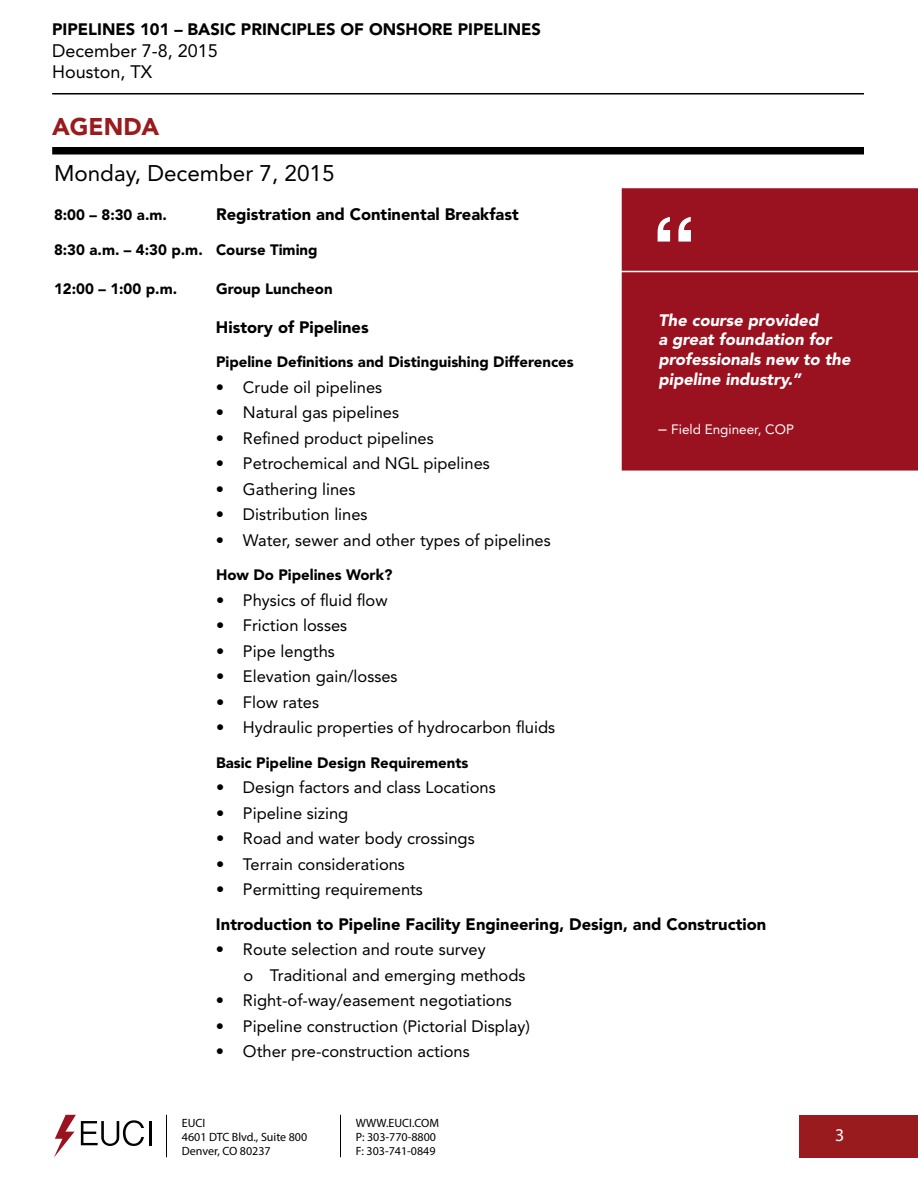
<style>
.page{position:relative;width:918px;height:1188px;background:#fff}
.page>*{position:absolute;margin:0;border:0;box-sizing:border-box;transform-origin:0 0}
.t1{font:900 24px "Avenir LT Std";color:#991b1e}
.t2{font:22.5px "Avenir LT Std";color:#000}
.t3{font:18px/21.6px "Avenir LT Std";color:#000}
.t4{font:18px "Myriad Pro";color:#fff}
.t5{font:16.5px/25.5px "Avenir LT Std";color:#000}
.t6{font:900 16.5px "Avenir LT Std";color:#000}
.t7{font:italic 900 16.5px/19.8px "Avenir LT Std";color:#fff}
.t8{font:900 15px "Avenir LT Std";color:#000}
.t9{font:13.5px "Avenir LT Std";color:#fff}
.t10{font:12px/14.4px "Myriad Pro";color:#000}
.s1{font-size:16.5px}
</style>
<div class="page">
<hr style="left:52px;top:93px;width:812px;height:1px;background:#000">
<div style="left:799px;top:1115px;width:119px;height:42px;background:#991b1e"></div>
<hr style="left:149px;top:1121px;width:3px;height:24px;background:#000">
<svg style="left:54px;top:1115px;width:90px;height:43px"></svg>
<hr style="left:166px;top:1115px;width:1px;height:42px;background:#000">
<hr style="left:340px;top:1115px;width:1px;height:42px;background:#000">
<div style="left:52px;top:147px;width:812px;height:7px;background:#000"></div>
<div style="left:622px;top:188px;width:296px;height:283px;background:#9a1220"></div>
<hr style="left:612px;top:271px;width:306px;height:1px;background:#fff">
<svg style="left:658px;top:217px;width:33px;height:25px"></svg>
<p class="t6" style="left:52px;top:19px;width:490px">PIPELINES 101 – BASIC PRINCIPLES OF ONSHORE PIPELINES</p>
<p class="t3" style="left:52px;top:40px;width:167px">December 7-8, 2015<br>Houston, TX</p>
<h1 class="t1" style="left:52px;top:113px;width:109px">AGENDA</h1>
<h2 class="t2" style="left:54px;top:161px;width:282px">Monday, December 7, 2015</h2>
<p class="t8" style="left:54px;top:206px;width:114px">8:00 – 8:30 a.m.</p>
<p class="t6" style="left:216px;top:205px;width:304px">Registration and Continental Breakfast</p>
<p class="t8" style="left:54px;top:241px;width:265px">8:30 a.m. – 4:30 p.m. Course Timing</p>
<p class="t8" style="left:54px;top:280px;width:125px">12:00 – 1:00 p.m.</p>
<p class="t8" style="left:216px;top:280px;width:118px">Group Luncheon</p>
<p class="t6" style="left:216px;top:317px;width:154px">History of Pipelines</p>
<p class="t8" style="left:216px;top:353px;width:359px">Pipeline Definitions and Distinguishing Differences</p>
<p class="t5" style="left:216px;top:375px;width:168px">• Crude oil pipelines</p>
<p class="t5" style="left:216px;top:400px;width:185px">• Natural gas pipelines</p>
<p class="t5" style="left:216px;top:426px;width:219px">• Refined product pipelines</p>
<p class="t5" style="left:216px;top:451px;width:275px">• Petrochemical and NGL pipelines</p>
<p class="t5" style="left:216px;top:477px;width:141px">• Gathering lines</p>
<p class="t5" style="left:216px;top:502px;width:153px">• Distribution lines</p>
<p class="t5" style="left:216px;top:528px;width:336px">• Water, sewer and other types of pipelines</p>
<p class="t8" style="left:216px;top:566px;width:178px">How Do Pipelines Work?</p>
<p class="t5" style="left:216px;top:588px;width:173px">• Physics of fluid flow</p>
<p class="t5" style="left:216px;top:613px;width:133px">• Friction losses</p>
<p class="t5" style="left:216px;top:639px;width:120px">• Pipe lengths</p>
<p class="t5" style="left:216px;top:664px;width:183px">• Elevation gain/losses</p>
<p class="t5" style="left:216px;top:690px;width:105px">• Flow rates</p>
<p class="t5" style="left:216px;top:715px;width:341px">• Hydraulic properties of hydrocarbon fluids</p>
<p class="t8" style="left:216px;top:754px;width:254px">Basic Pipeline Design Requirements</p>
<p class="t5" style="left:216px;top:775px;width:281px">• Design factors and class Locations</p>
<p class="t5" style="left:216px;top:801px;width:134px">• Pipeline sizing</p>
<p class="t5" style="left:216px;top:826px;width:260px">• Road and water body crossings</p>
<p class="t5" style="left:216px;top:852px;width:191px">• Terrain considerations</p>
<p class="t5" style="left:216px;top:877px;width:209px">• Permitting requirements</p>
<p class="t6" style="left:216px;top:914px;width:552px">Introduction to Pipeline Facility Engineering, Design, and Construction</p>
<p class="t5" style="left:244px;top:937px;width:284px;text-indent:-28px">• Route selection and route survey<br>o Traditional and emerging methods</p>
<p class="t5" style="left:216px;top:988px;width:298px">• Right-of-way/easement negotiations</p>
<p class="t5" style="left:216px;top:1014px;width:316px">• Pipeline construction (Pictorial Display)</p>
<p class="t5" style="left:216px;top:1039px;width:255px">• Other pre-construction actions</p>
<p class="t7" style="left:658px;top:310px;width:194px">The course provided<br>a great foundation for professionals new to the pipeline industry.”</p>
<p class="t9" style="left:658px;top:421px;width:137px"><span class="s1">–</span> Field Engineer, COP</p>
<p class="t10" style="left:182px;top:1115px;width:127px">EUCI<br>4601 DTC Blvd., Suite 800<br>Denver, CO 80237</p>
<p class="t10" style="left:356px;top:1115px;width:85px">WWW.EUCI.COM<br>P: 303-770-8800<br>F: 303-741-0849</p>
<p class="t4" style="left:835px;top:1124px;width:11px">3</p>
</div>
